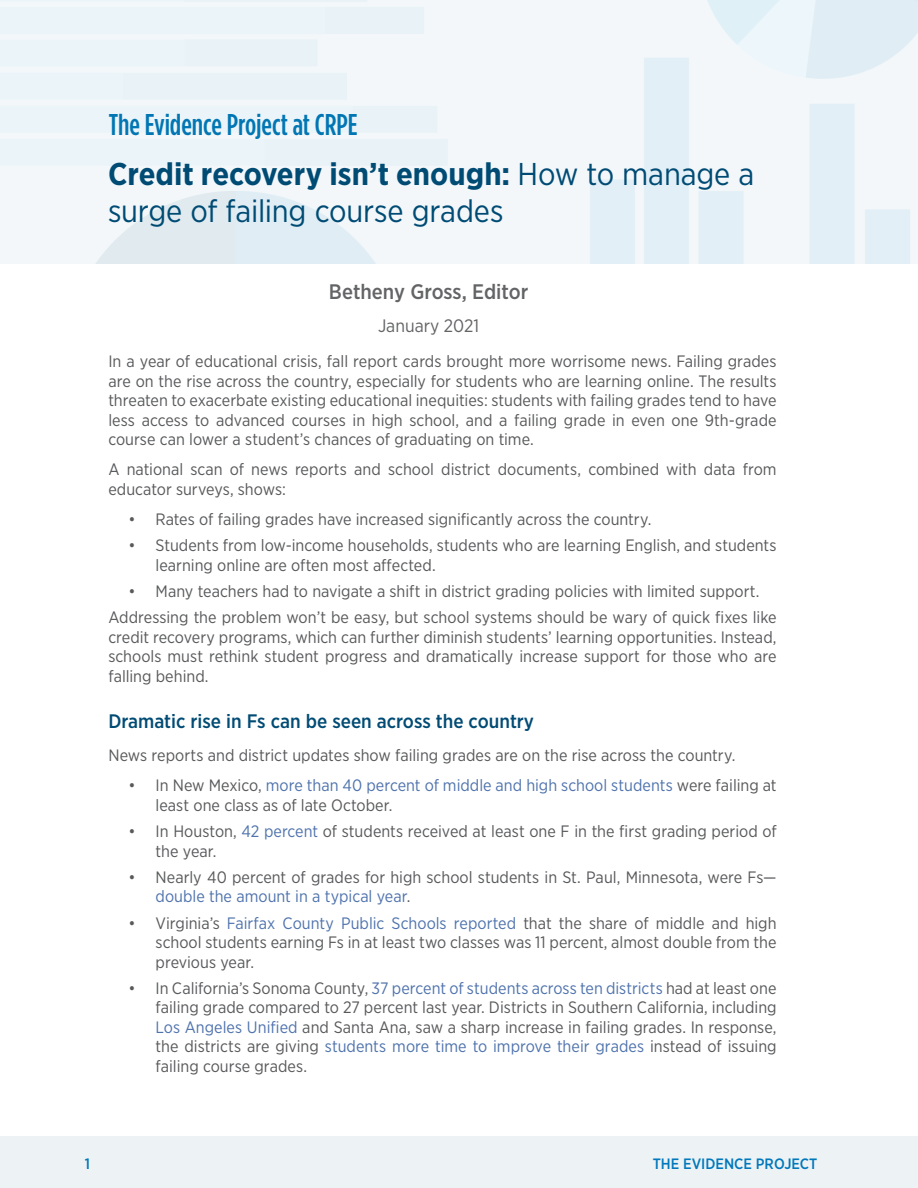
<style>
.page{position:relative;width:918px;height:1188px;background:#fff}
.page>*{position:absolute;margin:0;border:0;box-sizing:border-box;transform-origin:0 0}
.t1{font:31.5px/37.5px "Gotham Narrow";letter-spacing:-.005em;color:#004b74}
.t2{font:500 30px "Gotham Condensed";letter-spacing:-.005em;color:#0176b3}
.t3{font:500 21px "Gotham Narrow";color:#636466}
.t4{font:500 19.5px "Gotham Narrow";color:#004b74}
.t5{font:18px "Gotham Narrow";color:#636466}
.t6{font:16.5px/19.5px "Gotham Narrow";color:#58595b}
.t7{font:500 15px "Gotham Narrow";color:#0078bb}
.t8{font:500 15px "Gotham Narrow";color:#0178ba}
.s1{font-weight:700}
.s2{color:#4f73ad}
</style>
<div class="page">
<div style="left:0;top:1136px;width:918px;height:52px;background:#edf2f5"></div>
<h2 class="t2" style="left:109px;top:108px;width:250px">The Evidence Project at CRPE</h2>
<h1 class="t1" style="left:108px;top:154px;width:648px"><span class="s1">Credit recovery isn’t enough:</span> How to manage a surge of failing course grades</h1>
<p class="t3" style="left:329px;top:278px;width:201px">Betheny Gross, Editor</p>
<p class="t5" style="left:378px;top:315px;width:103px">January 2021</p>
<p class="t6" style="left:108px;top:351px;width:670px;text-align:justify">In a year of educational crisis, fall report cards brought more worrisome news. Failing grades are on the rise across the country, especially for students who are learning online. The results threaten to exacerbate existing educational inequities: students with failing grades tend to have less access to advanced courses in high school, and a failing grade in even one 9th-grade course can lower a student’s chances of graduating on time.</p>
<p class="t6" style="left:108px;top:459px;width:670px">A national scan of news reports and school district documents, combined with data from educator surveys, shows:</p>
<p class="t6" style="left:129px;top:509px;width:524px">• Rates of failing grades have increased significantly across the country.</p>
<p class="t6" style="left:156px;top:535px;width:623px;text-indent:-27px">• Students from low-income households, students who are learning English, and students learning online are often most affected.</p>
<p class="t6" style="left:108px;top:578px;width:670px;line-height:26.2px;text-align:center">• Many teachers had to navigate a shift in district grading policies with limited support.<br>Addressing the problem won’t be easy, but school systems should be wary of quick fixes like</p>
<p class="t6" style="left:108px;top:627px;width:670px;text-align:justify">credit recovery programs, which can further diminish students’ learning opportunities. Instead, schools must rethink student progress and dramatically increase support for those who are falling behind.</p>
<p class="t4" style="left:108px;top:709px;width:427px">Dramatic rise in Fs can be seen across the country</p>
<p class="t6" style="left:108px;top:745px;width:629px">News reports and district updates show failing grades are on the rise across the country.</p>
<p class="t6" style="left:156px;top:775px;width:623px;text-indent:-27px">• In New Mexico, <span class="s2">more than 40 percent of middle and high school students</span> were failing at least one class as of late October.</p>
<p class="t6" style="left:156px;top:821px;width:623px;text-indent:-27px">• In Houston, <span class="s2">42 percent</span> of students received at least one F in the first grading period of the year.</p>
<p class="t6" style="left:156px;top:867px;width:623px;text-indent:-27px">• Nearly 40 percent of grades for high school students in St. Paul, Minnesota, were Fs— <span class="s2">double the amount in a typical year</span>.</p>
<p class="t6" style="left:156px;top:913px;width:622px;text-align:justify;text-indent:-27px">• Virginia’s <span class="s2">Fairfax County Public Schools reported</span> that the share of middle and high school students earning Fs in at least two classes was 11 percent, almost double from the previous year.</p>
<p class="t6" style="left:156px;top:978px;width:623px;text-align:justify;text-indent:-27px">• In California’s Sonoma County, <span class="s2">37 percent of students across ten districts</span> had at least one failing grade compared to 27 percent last year. Districts in Southern California, including <span class="s2">Los Angeles Unified</span> and Santa Ana, saw a sharp increase in failing grades. In response, the districts are giving <span class="s2">students more time to improve their grades</span> instead of issuing failing course grades.</p>
<p class="t8" style="left:85px;top:1154px;width:7px">1</p>
<p class="t7" style="left:653px;top:1154px;width:166px">THE EVIDENCE PROJECT</p>
</div>
